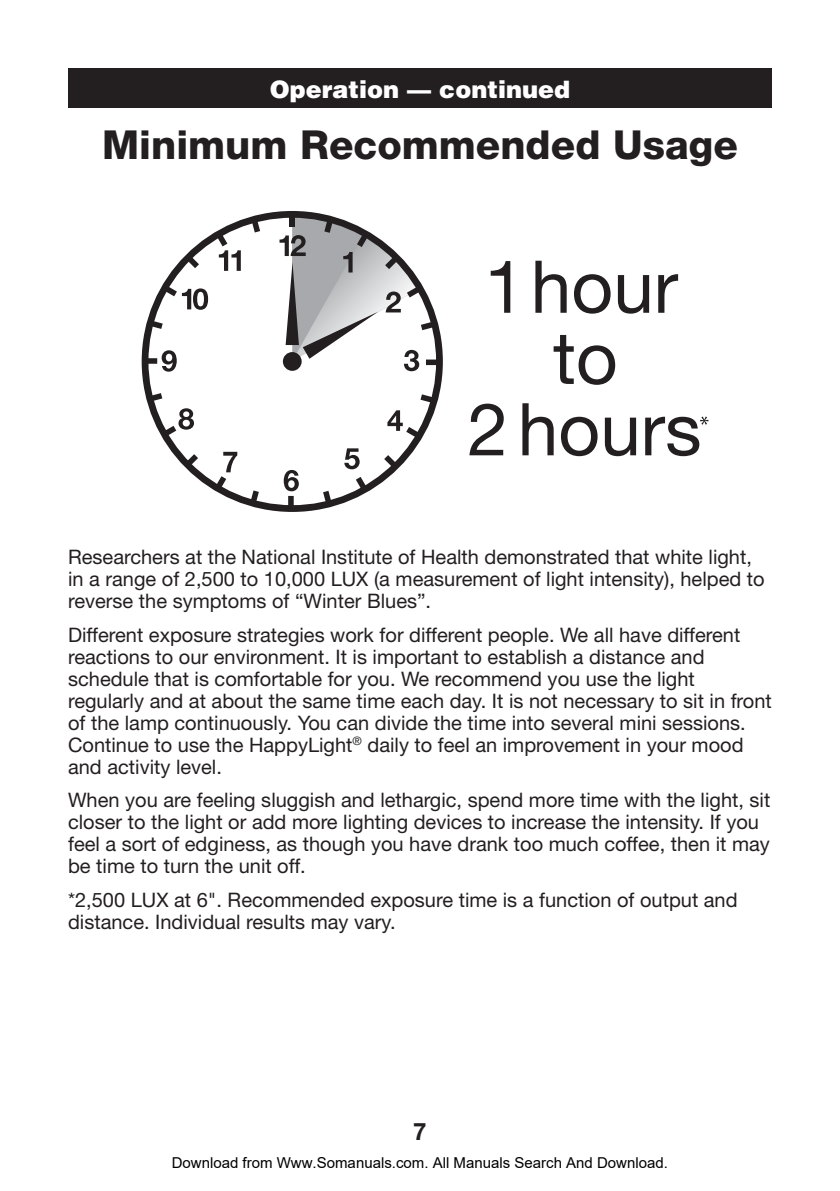
<style>
.page{position:relative;width:840px;height:1191px;background:#fff}
.page>*{position:absolute;margin:0;border:0;box-sizing:border-box;transform-origin:0 0}
.t1{font:800 40px "Helvetica Neue LT Std";color:#231f20}
.t2{font:900 24px "Helvetica";color:#fff}
.t3{font:700 24px "Helvetica Neue LT Std";color:#231f20}
.t4{font:20px/22px "Helvetica Neue LT Std";color:#231f20}
.t5{font:15px "Arial";color:#000}
</style>
<div class="page">
<div style="left:68px;top:68px;width:703px;height:40px;background:#231f20"></div>
<svg style="left:553px;top:335px;width:62px;height:50px"></svg>
<svg style="left:490px;top:261px;width:20px;height:52px"></svg>
<svg style="left:535px;top:261px;width:31px;height:52px"></svg>
<svg style="left:574px;top:274px;width:36px;height:40px"></svg>
<svg style="left:617px;top:275px;width:31px;height:39px"></svg>
<svg style="left:658px;top:274px;width:19px;height:39px"></svg>
<svg style="left:469px;top:403px;width:34px;height:52px"></svg>
<svg style="left:522px;top:403px;width:31px;height:52px"></svg>
<svg style="left:561px;top:417px;width:36px;height:39px"></svg>
<svg style="left:604px;top:417px;width:31px;height:39px"></svg>
<svg style="left:142px;top:211px;width:300px;height:301px"></svg>
<svg style="left:344px;top:448px;width:15px;height:21px"></svg>
<svg style="left:283px;top:470px;width:15px;height:21px"></svg>
<svg style="left:161px;top:350px;width:16px;height:22px"></svg>
<svg style="left:251px;top:217px;width:9px;height:15px"></svg>
<svg style="left:215px;top:231px;width:26px;height:40px"></svg>
<svg style="left:185px;top:254px;width:14px;height:14px"></svg>
<svg style="left:162px;top:284px;width:46px;height:26px"></svg>
<svg style="left:148px;top:320px;width:15px;height:9px"></svg>
<div style="left:143px;top:358px;width:14px;height:6px;background:#231f20"></div>
<svg style="left:147px;top:393px;width:15px;height:9px"></svg>
<svg style="left:161px;top:408px;width:33px;height:29px"></svg>
<svg style="left:184px;top:454px;width:14px;height:14px"></svg>
<svg style="left:214px;top:452px;width:23px;height:39px"></svg>
<svg style="left:250px;top:490px;width:9px;height:15px"></svg>
<div style="left:288px;top:496px;width:5px;height:14px;background:#231f20"></div>
<svg style="left:323px;top:491px;width:9px;height:15px"></svg>
<svg style="left:355px;top:477px;width:12px;height:15px"></svg>
<svg style="left:384px;top:455px;width:14px;height:14px"></svg>
<svg style="left:387px;top:410px;width:34px;height:29px"></svg>
<svg style="left:420px;top:394px;width:15px;height:9px"></svg>
<div style="left:426px;top:359px;width:13px;height:6px;background:#231f20"></div>
<svg style="left:279px;top:213px;width:156px;height:158px"></svg>
<svg style="left:645px;top:416px;width:63px;height:40px"></svg>
<p class="t2" style="left:270px;top:80px;width:302px">Operation — continued</p>
<h1 class="t1" style="left:102px;top:130px;width:636px">Minimum Recommended Usage</h1>
<p class="t4" style="left:68px;top:549px;width:697px">Researchers at the National Institute of Health demonstrated that white light, in a range of 2,500 to 10,000 LUX (a measurement of light intensity), helped to reverse the symptoms of “Winter Blues”.</p>
<p class="t4" style="left:68px;top:626px;width:705px">Different exposure strategies work for different people. We all have different reactions to our environment. It is important to establish a distance and schedule that is comfortable for you. We recommend you use the light regularly and at about the same time each day. It is not necessary to sit in front of the lamp continuously. You can divide the time into several mini sessions.<br>Continue to use the HappyLight<sup>®</sup> daily to feel an improvement in your mood and activity level.</p>
<p class="t4" style="left:68px;top:791px;width:703px">When you are feeling sluggish and lethargic, spend more time with the light, sit closer to the light or add more lighting devices to increase the intensity. If you feel a sort of edginess, as though you have drank too much coffee, then it may be time to turn the unit off.</p>
<p class="t4" style="left:68px;top:891px;width:670px">*2,500 LUX at 6". Recommended exposure time is a function of output and distance. Individual results may vary .</p>
<p class="t3" style="left:413px;top:1123px;width:15px">7</p>
<p class="t5" style="left:172px;top:1154px;width:497px">Download from Www.Somanuals.com. All Manuals Search And Download.</p>
</div>
